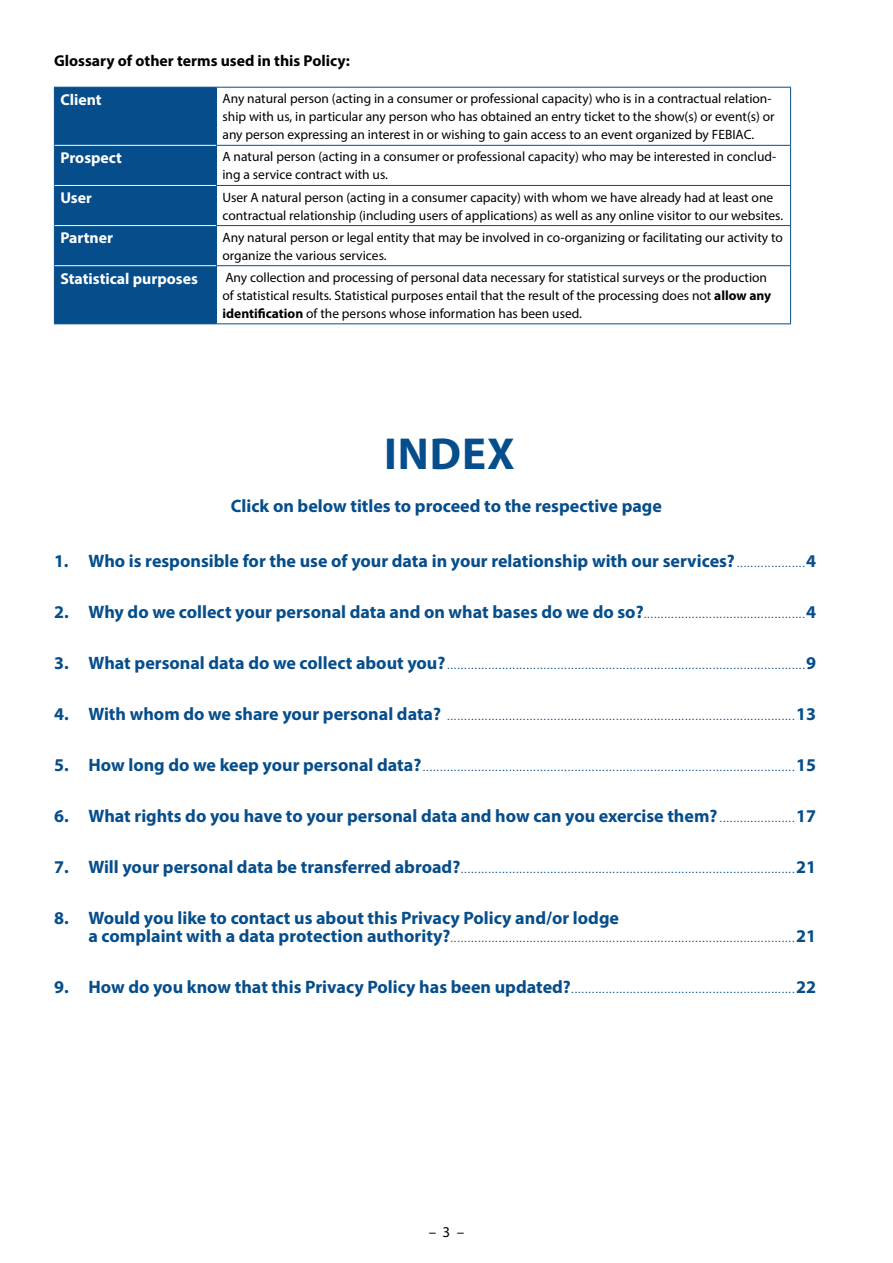
<style>
.page{position:relative;width:893px;height:1263px;background:#fff}
.page>*{position:absolute;margin:0;border:0;box-sizing:border-box;transform-origin:0 0}
.t1{font:700 45px "Myriad Pro";letter-spacing:.02em;color:#064d8b}
.t2{font:700 18px/18px "Myriad Pro";color:#064d8b}
.t3{font:700 15.75px "Myriad Pro";color:#fff}
.t4{font:700 15.75px "Myriad Pro";color:#000}
.t5{font:15px "Myriad Pro";color:#000}
.t6{font:13.5px/18px "Myriad Pro";color:#000}
.t7{font:700 7.5px "Myriad Pro";color:#064d8b}
.s1{font-size:15px}
.s2{font-weight:700}
</style>
<div class="page">
<div style="left:55px;top:88px;width:161px;height:235px;background:#064d8b"></div>
<hr style="left:54px;top:87px;width:162px;height:1px;background:#064d8b">
<hr style="left:54px;top:88px;width:1px;height:57px;background:#064d8b">
<hr style="left:216px;top:87px;width:575px;height:1px;background:#064d8b">
<hr style="left:216px;top:88px;width:1px;height:57px;background:#064d8b">
<hr style="left:790px;top:88px;width:1px;height:57px;background:#064d8b">
<hr style="left:54px;top:145px;width:1px;height:40px;background:#064d8b">
<hr style="left:216px;top:145px;width:575px;height:1px;background:#064d8b">
<hr style="left:216px;top:146px;width:1px;height:39px;background:#064d8b">
<hr style="left:790px;top:146px;width:1px;height:39px;background:#064d8b">
<hr style="left:54px;top:185px;width:1px;height:41px;background:#064d8b">
<hr style="left:216px;top:185px;width:575px;height:1px;background:#064d8b">
<hr style="left:216px;top:186px;width:1px;height:39px;background:#064d8b">
<hr style="left:790px;top:186px;width:1px;height:39px;background:#064d8b">
<hr style="left:54px;top:226px;width:1px;height:40px;background:#064d8b">
<hr style="left:216px;top:225px;width:575px;height:1px;background:#064d8b">
<hr style="left:216px;top:226px;width:1px;height:39px;background:#064d8b">
<hr style="left:790px;top:226px;width:1px;height:39px;background:#064d8b">
<hr style="left:54px;top:266px;width:1px;height:57px;background:#064d8b">
<hr style="left:216px;top:265px;width:575px;height:1px;background:#064d8b">
<hr style="left:216px;top:266px;width:1px;height:57px;background:#064d8b">
<hr style="left:790px;top:266px;width:1px;height:57px;background:#064d8b">
<hr style="left:54px;top:323px;width:162px;height:1px;background:#064d8b">
<hr style="left:216px;top:323px;width:575px;height:1px;background:#064d8b">
<hr style="left:55px;top:145px;width:161px;height:1px;background:#fff">
<hr style="left:55px;top:185px;width:161px;height:1px;background:#fff">
<hr style="left:55px;top:225px;width:161px;height:1px;background:#fff">
<hr style="left:55px;top:265px;width:161px;height:1px;background:#fff">
<p class="t4" style="left:54px;top:50px;width:297px">Glossary of other terms used in this Policy:</p>
<p class="t3" style="left:60px;top:89px;width:43px">Client</p>
<p class="t6" style="left:222px;top:90px;width:554px">Any natural person (acting in a consumer or professional capacity) who is in a contractual relation&shy;ship with us, in particular any person who has obtained an entry ticket to the show(s) or event(s) or any person expressing an interest in or wishing to gain access to an event organized by FEBIAC.</p>
<p class="t3" style="left:60px;top:148px;width:63px">Prospect</p>
<p class="t6" style="left:222px;top:148px;width:555px">A natural person (acting in a consumer or professional capacity) who may be interested in conclud&shy;ing a service contract with us.</p>
<p class="t3" style="left:60px;top:188px;width:33px">Use<span class="s1">r</span></p>
<p class="t6" style="left:222px;top:188px;width:562px">User A natural person (acting in a consumer capacity) with whom we have already had at least one contractual relationship (including users of applications) as well as any online visitor to our websites.</p>
<p class="t3" style="left:60px;top:228px;width:54px">Partner</p>
<p class="t6" style="left:222px;top:228px;width:562px">Any natural person or legal entity that may be involved in co-organizing or facilitating our activity to organize the various services.</p>
<p class="t3" style="left:60px;top:268px;width:139px">Statistical purposes</p>
<p class="t6" style="left:222px;top:268px;width:550px">Any collection and processing of personal data necessary for statistical surveys or the production of statistical results. Statistical purposes entail that the result of the processing does not <span class="s2">allow any identification</span> of the persons whose information has been used.</p>
<h1 class="t1" style="left:384px;top:424px;width:132px">INDEX</h1>
<h2 class="t2" style="left:231px;top:496px;width:433px">Click on below titles to proceed to the respective page</h2>
<h2 class="t2" style="left:54px;top:551px;width:682px">1. Who is responsible for the use of your data in your relationship with our services?</h2>
<p class="t7" style="left:737px;top:560px;width:69px">....................</p>
<h2 class="t2" style="left:806px;top:551px;width:11px">4</h2>
<h2 class="t2" style="left:54px;top:602px;width:591px">2. Why do we collect your personal data and on what bases do we do so?</h2>
<p class="t7" style="left:644px;top:611px;width:162px">...............................................</p>
<h2 class="t2" style="left:806px;top:602px;width:11px">4</h2>
<h2 class="t2" style="left:54px;top:653px;width:393px">3. What personal data do we collect about you?</h2>
<p class="t7" style="left:447px;top:662px;width:359px">........................................................................................................</p>
<h2 class="t2" style="left:806px;top:653px;width:11px">9</h2>
<h2 class="t2" style="left:54px;top:704px;width:389px">4. With whom do we share your personal data?</h2>
<p class="t7" style="left:447px;top:713px;width:348px">.....................................................................................................</p>
<h2 class="t2" style="left:796px;top:704px;width:21px">13</h2>
<h2 class="t2" style="left:54px;top:755px;width:369px">5. How long do we keep your personal data?</h2>
<p class="t7" style="left:423px;top:764px;width:373px">............................................................................................................</p>
<h2 class="t2" style="left:796px;top:755px;width:21px">15</h2>
<h2 class="t2" style="left:54px;top:806px;width:665px">6. What rights do you have to your personal data and how can you exercise them?</h2>
<p class="t7" style="left:720px;top:815px;width:76px">......................</p>
<h2 class="t2" style="left:796px;top:806px;width:21px">17</h2>
<h2 class="t2" style="left:54px;top:857px;width:408px">7. Will your personal data be transferred abroad?</h2>
<p class="t7" style="left:461px;top:866px;width:335px">.................................................................................................</p>
<h2 class="t2" style="left:796px;top:857px;width:21px">21</h2>
<h2 class="t2" style="left:89px;top:908px;width:532px;text-indent:-35px">8. Would you like to contact us about this Privacy Policy and/or lodge a complaint with a data protection authority?</h2>
<p class="t7" style="left:451px;top:935px;width:345px">....................................................................................................</p>
<h2 class="t2" style="left:796px;top:926px;width:21px">21</h2>
<h2 class="t2" style="left:54px;top:977px;width:518px">9. How do you know that this Privacy Policy has been updated?</h2>
<p class="t7" style="left:571px;top:986px;width:224px">.................................................................</p>
<h2 class="t2" style="left:796px;top:977px;width:21px">22</h2>
<p class="t5" style="left:429px;top:1223px;width:37px">– 3 –</p>
</div>
